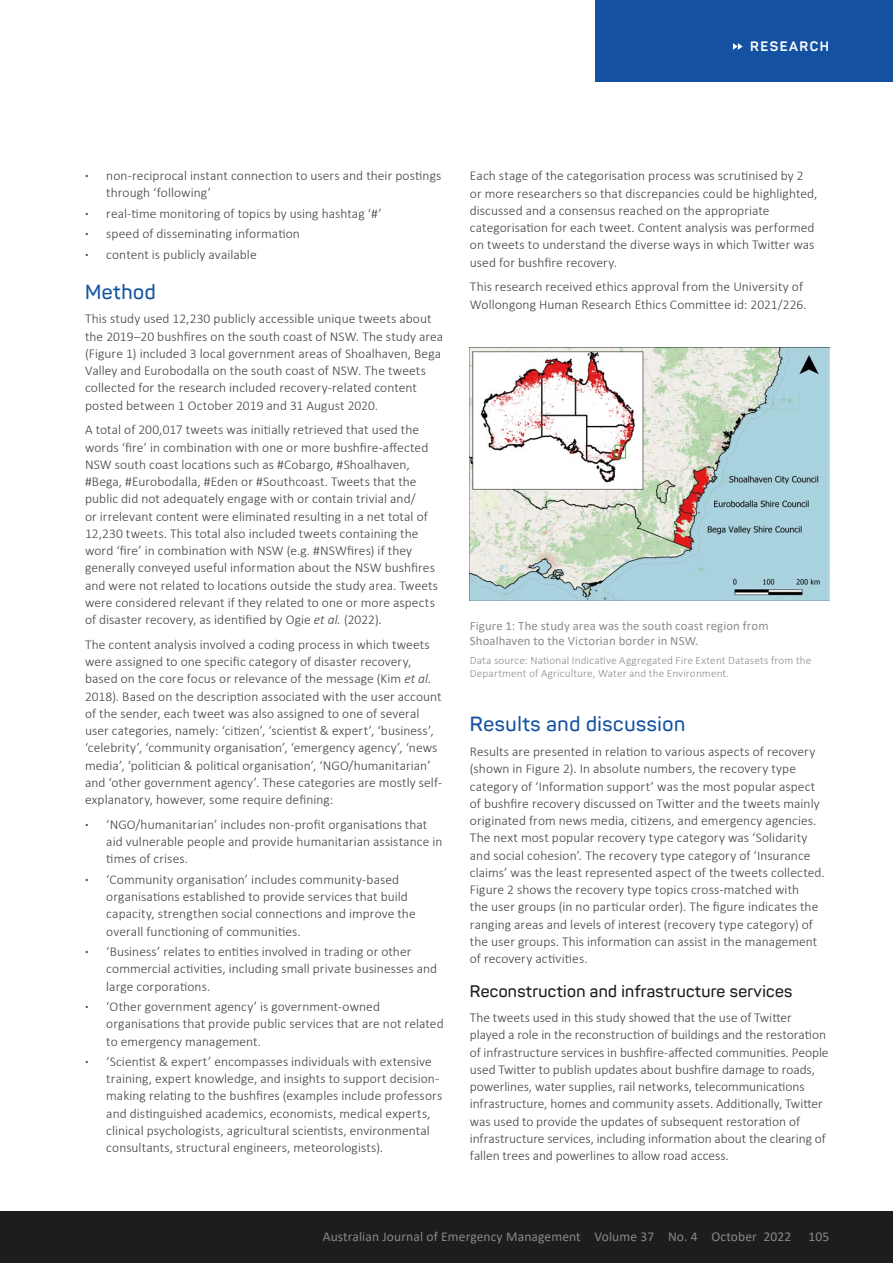
<style>
.page{position:relative;width:893px;height:1263px;background:#fff}
.page>*{position:absolute;margin:0;border:0;box-sizing:border-box;transform-origin:0 0}
.t1{font:600 20.25px "Panton";letter-spacing:.03em;color:#1452a1}
.t2{font:600 16.5px "Panton";letter-spacing:.02em;color:#1d1d1f}
.t3{font:300 13.5px/17.2px "Calibri";letter-spacing:.005em;color:#414042}
.t4{font:13.5px "Calibri";letter-spacing:.01em;color:#868788}
.t5{font:700 13.5px "Panton";letter-spacing:.11em;color:#fff}
.t6{font:12.75px/15px "Calibri";letter-spacing:.01em;color:#8a8c8e}
.t7{font:300 11.25px/12.8px "Calibri";letter-spacing:.01em;color:#8a8c8e}
.s1{font-weight:700}
.s2{font-style:italic}
</style>
<div class="page">
<div style="left:596px;top:0;width:297px;height:81px;background:#1452a1"></div>
<svg style="left:733px;top:43px;width:10px;height:7px"></svg>
<div style="left:0;top:1212px;width:893px;height:51px;background:#1d1d1f"></div>
<img style="left:470px;top:348px;width:359px;height:253px">
<p class="t5" style="left:750px;top:38px;width:80px">RESEARCH</p>
<p class="t3" style="left:106px;top:167px;width:337px;text-indent:-21px"><span class="s1">·</span> non-reciprocal instant connection to users and their postings through ‘following’</p>
<p class="t3" style="left:85px;top:203px;width:298px;line-height:20.4px"><span class="s1">·</span> real-time monitoring of topics by using hashtag ‘#’ <span class="s1">·</span> speed of disseminating information<br><span class="s1">·</span> content is publicly available</p>
<h1 class="t1" style="left:85px;top:279px;width:72px">Method</h1>
<p class="t3" style="left:85px;top:310px;width:360px">This study used 12,230 publicly accessible unique tweets about the 2019–20 bushfires on the south coast of NSW. The study area (Figure 1) included 3 local government areas of Shoalhaven, Bega Valley and Eurobodalla on the south coast of NSW. The tweets collected for the research included recovery-related content posted between 1 October 2019 and 31 August 2020.</p>
<p class="t3" style="left:85px;top:421px;width:355px">A total of 200,017 tweets was initially retrieved that used the words ‘fire’ in combination with one or more bushfire-affected NSW south coast locations such as #Cobargo, #Shoalhaven, #Bega, #Eurobodalla, #Eden or #Southcoast. Tweets that the public did not adequately engage with or contain trivial and/<br>or irrelevant content were eliminated resulting in a net total of 12,230 tweets. This total also included tweets containing the word ‘fire’ in combination with NSW (e.g. #NSWfires) if they generally conveyed useful information about the NSW bushfires and were not related to locations outside the study area. Tweets were considered relevant if they related to one or more aspects of disaster recovery, as identified by Ogie <span class="s2">et al.</span> (2022).</p>
<p class="t3" style="left:85px;top:636px;width:359px">The content analysis involved a coding process in which tweets were assigned to one specific category of disaster recovery, based on the core focus or relevance of the message (Kim <span class="s2">et al.<br></span>2018). Based on the description associated with the user account of the sender, each tweet was also assigned to one of several user categories, namely: ‘citizen’, ‘scientist &amp; expert’, ‘business’, ‘celebrity’, ‘community organisation’, ‘emergency agency’, ‘news media’, ‘politician &amp; political organisation’, ‘NGO/humanitarian’ and ‘other government agency’. These categories are mostly self&shy;explanatory, however, some require defining:</p>
<p class="t3" style="left:106px;top:816px;width:338px;text-indent:-21px"><span class="s1">·</span> ‘NGO/humanitarian’ includes non-profit organisations that aid vulnerable people and provide humanitarian assistance in times of crises.</p>
<p class="t3" style="left:106px;top:871px;width:311px;text-indent:-21px"><span class="s1">·</span> ‘Community organisation’ includes community-based organisations established to provide services that build capacity, strengthen social connections and improve the overall functioning of communities.</p>
<p class="t3" style="left:106px;top:943px;width:332px;text-indent:-21px"><span class="s1">·</span> ‘Business’ relates to entities involved in trading or other commercial activities, including small private businesses and large corporations.</p>
<p class="t3" style="left:106px;top:998px;width:339px;text-indent:-21px"><span class="s1">·</span> ‘Other government agency’ is government-owned organisations that provide public services that are not related to emergency management.</p>
<p class="t3" style="left:106px;top:1053px;width:337px;text-indent:-21px"><span class="s1">·</span> ‘Scientist &amp; expert’ encompasses individuals with extensive training, expert knowledge, and insights to support decision&shy;making relating to the bushfires (examples include professors and distinguished academics, economists, medical experts, clinical psychologists, agricultural scientists, environmental consultants, structural engineers, meteorologists).</p>
<p class="t3" style="left:470px;top:167px;width:349px">Each stage of the categorisation process was scrutinised by 2 or more researchers so that discrepancies could be highlighted, discussed and a consensus reached on the appropriate categorisation for each tweet. Content analysis was performed on tweets to understand the diverse ways in which Twitter was used for bushfire recovery.</p>
<p class="t3" style="left:470px;top:278px;width:338px">This research received ethics approval from the University of<br>Wollongong Human Research Ethics Committee id: 2021/226.</p>
<p class="t6" style="left:470px;top:618px;width:300px">Figure 1: The study area was the south coast region from<br>Shoalhaven to the Victorian border in NSW.</p>
<p class="t7" style="left:470px;top:654px;width:343px">Data source: National Indicative Aggregated Fire Extent Datasets from the<br>Department of Agriculture, Water and the Environment.</p>
<h1 class="t1" style="left:470px;top:712px;width:217px">Results and discussion</h1>
<p class="t3" style="left:470px;top:743px;width:356px">Results are presented in relation to various aspects of recovery (shown in Figure 2). In absolute numbers, the recovery type category of ‘Information support’ was the most popular aspect of bushfire recovery discussed on Twitter and the tweets mainly originated from news media, citizens, and emergency agencies.<br>The next most popular recovery type category was ‘Solidarity and social cohesion’. The recovery type category of ‘Insurance claims’ was the least represented aspect of the tweets collected.<br>Figure 2 shows the recovery type topics cross-matched with<br>the user groups (in no particular order). The figure indicates the ranging areas and levels of interest (recovery type category) of the user groups. This information can assist in the management of recovery activities.</p>
<p class="t2" style="left:470px;top:981px;width:324px">Reconstruction and infrastructure services</p>
<p class="t3" style="left:470px;top:1009px;width:360px">The tweets used in this study showed that the use of Twitter played a role in the reconstruction of buildings and the restoration of infrastructure services in bushfire-affected communities. People used Twitter to publish updates about bushfire damage to roads, powerlines, water supplies, rail networks, telecommunications infrastructure, homes and community assets. Additionally, Twitter was used to provide the updates of subsequent restoration of infrastructure services, including information about the clearing of fallen trees and powerlines to allow road access.</p>
<p class="t4" style="left:323px;top:1227px;width:470px">Australian Journal of Emergency Management Volume 37 No. 4 October 2022</p>
<p class="t4" style="left:808px;top:1227px;width:22px">105</p>
</div>
